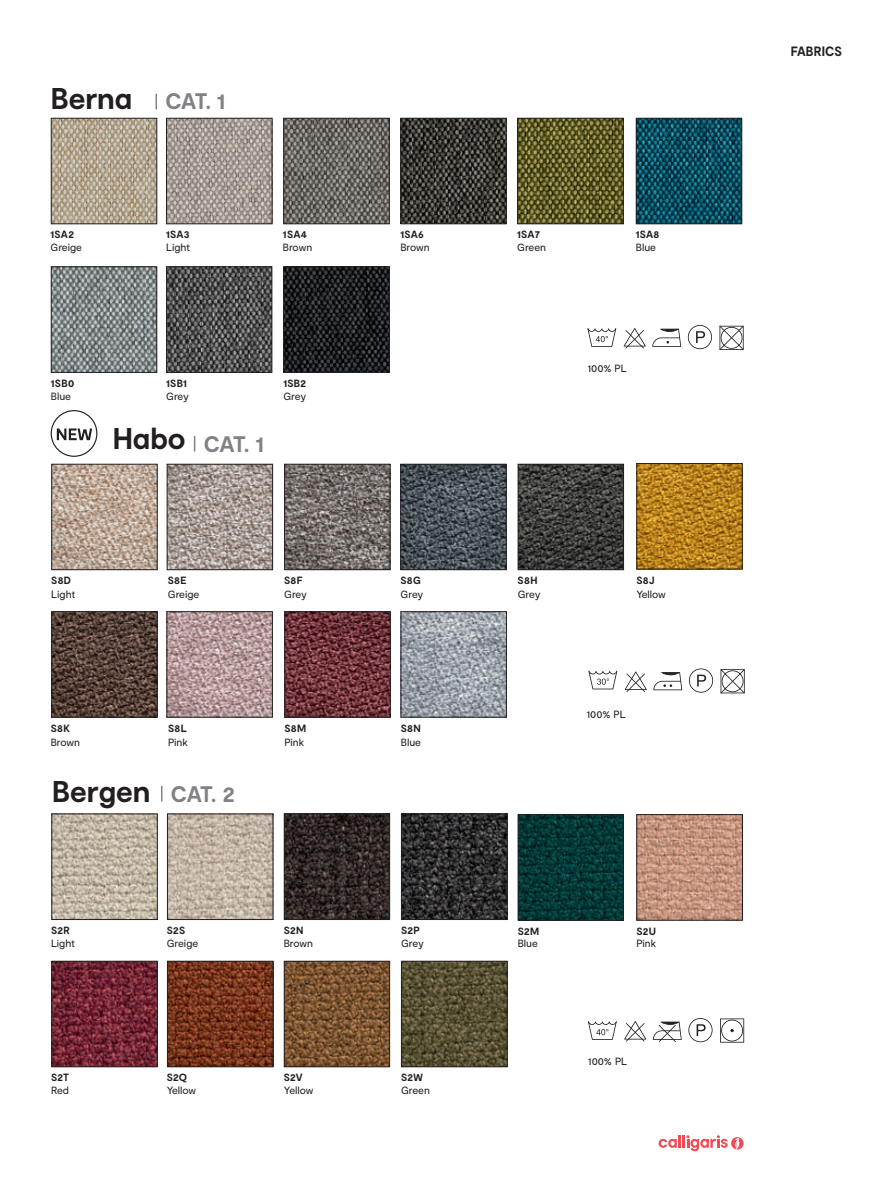
<style>
.page{position:relative;width:893px;height:1191px;background:#fff}
.page>*{position:absolute;margin:0;border:0;box-sizing:border-box;transform-origin:0 0}
.t1{font:700 30px "Calligaris";letter-spacing:-.005em;color:#231f20}
.t2{font:700 22.5px "Calligaris";letter-spacing:-.05em;color:#808285}
.t3{font:700 13.5px "Calligaris";letter-spacing:.005em;color:#231f20;scale:.95 1}
.t4{font:10.5px "Calligaris";letter-spacing:-.005em;color:#231f20}
.t5{font:700 10.5px "Calligaris";letter-spacing:.03em;color:#231f20}
</style>
<div class="page">
<svg style="left:659px;top:1135px;width:85px;height:16px"></svg>
<svg style="left:587px;top:328px;width:29px;height:19px"></svg>
<svg style="left:624px;top:328px;width:22px;height:20px"></svg>
<svg style="left:652px;top:329px;width:29px;height:18px"></svg>
<svg style="left:688px;top:325px;width:24px;height:24px"></svg>
<svg style="left:719px;top:326px;width:25px;height:24px"></svg>
<img style="left:53px;top:120px;width:102px;height:102px">
<div style="left:51px;top:118px;width:106px;height:106px;border:1px solid #231f20"></div>
<img style="left:519px;top:120px;width:103px;height:102px">
<div style="left:517px;top:118px;width:107px;height:106px;border:1px solid #231f20"></div>
<img style="left:285px;top:120px;width:103px;height:102px">
<div style="left:283px;top:118px;width:107px;height:106px;border:1px solid #231f20"></div>
<img style="left:168px;top:120px;width:102px;height:102px">
<div style="left:166px;top:118px;width:106px;height:106px;border:1px solid #231f20"></div>
<img style="left:402px;top:120px;width:103px;height:102px">
<div style="left:400px;top:118px;width:107px;height:106px;border:1px solid #231f20"></div>
<img style="left:638px;top:120px;width:102px;height:102px">
<div style="left:636px;top:118px;width:106px;height:106px;border:1px solid #231f20"></div>
<img style="left:285px;top:268px;width:103px;height:103px">
<div style="left:283px;top:266px;width:107px;height:107px;border:1px solid #231f20"></div>
<img style="left:168px;top:268px;width:102px;height:103px">
<div style="left:166px;top:266px;width:106px;height:107px;border:1px solid #231f20"></div>
<img style="left:53px;top:268px;width:102px;height:103px">
<div style="left:51px;top:266px;width:106px;height:107px;border:1px solid #231f20"></div>
<svg style="left:156px;top:94px;width:1px;height:15px"></svg>
<svg style="left:194px;top:436px;width:1px;height:15px"></svg>
<svg style="left:588px;top:1021px;width:29px;height:19px"></svg>
<svg style="left:624px;top:1021px;width:22px;height:20px"></svg>
<svg style="left:653px;top:1021px;width:29px;height:21px"></svg>
<svg style="left:688px;top:1018px;width:24px;height:24px"></svg>
<svg style="left:720px;top:1018px;width:24px;height:24px"></svg>
<img style="left:53px;top:815px;width:103px;height:103px">
<div style="left:51px;top:813px;width:107px;height:107px;border:1px solid #231f20"></div>
<img style="left:53px;top:962px;width:103px;height:103px">
<div style="left:51px;top:960px;width:107px;height:107px;border:1px solid #231f20"></div>
<img style="left:169px;top:815px;width:102px;height:103px">
<div style="left:167px;top:813px;width:106px;height:107px;border:1px solid #231f20"></div>
<img style="left:169px;top:962px;width:102px;height:103px">
<div style="left:167px;top:960px;width:106px;height:107px;border:1px solid #231f20"></div>
<img style="left:403px;top:815px;width:103px;height:103px">
<div style="left:401px;top:813px;width:107px;height:107px;border:1px solid #231f20"></div>
<img style="left:403px;top:962px;width:103px;height:103px">
<div style="left:401px;top:960px;width:107px;height:107px;border:1px solid #231f20"></div>
<img style="left:286px;top:815px;width:102px;height:103px">
<div style="left:284px;top:813px;width:106px;height:107px;border:1px solid #231f20"></div>
<img style="left:286px;top:962px;width:102px;height:103px">
<div style="left:284px;top:960px;width:106px;height:107px;border:1px solid #231f20"></div>
<img style="left:638px;top:816px;width:103px;height:102px">
<div style="left:636px;top:814px;width:107px;height:106px;border:1px solid #231f20"></div>
<img style="left:520px;top:816px;width:102px;height:102px">
<div style="left:518px;top:814px;width:106px;height:106px;border:1px solid #231f20"></div>
<svg style="left:161px;top:786px;width:1px;height:15px"></svg>
<img style="left:53px;top:466px;width:103px;height:102px">
<div style="left:51px;top:464px;width:107px;height:106px;border:1px solid #231f20"></div>
<img style="left:520px;top:466px;width:102px;height:102px">
<div style="left:518px;top:464px;width:106px;height:106px;border:1px solid #231f20"></div>
<img style="left:286px;top:466px;width:102px;height:102px">
<div style="left:284px;top:464px;width:106px;height:106px;border:1px solid #231f20"></div>
<img style="left:169px;top:466px;width:102px;height:102px">
<div style="left:167px;top:464px;width:106px;height:106px;border:1px solid #231f20"></div>
<img style="left:402px;top:466px;width:103px;height:102px">
<div style="left:400px;top:464px;width:107px;height:106px;border:1px solid #231f20"></div>
<img style="left:638px;top:465px;width:103px;height:102px">
<div style="left:636px;top:463px;width:107px;height:106px;border:1px solid #231f20"></div>
<img style="left:286px;top:613px;width:103px;height:102px">
<div style="left:284px;top:611px;width:107px;height:106px;border:1px solid #231f20"></div>
<img style="left:402px;top:613px;width:103px;height:102px">
<div style="left:400px;top:611px;width:107px;height:106px;border:1px solid #231f20"></div>
<img style="left:168px;top:613px;width:103px;height:102px">
<div style="left:166px;top:611px;width:107px;height:106px;border:1px solid #231f20"></div>
<img style="left:53px;top:613px;width:103px;height:102px">
<div style="left:51px;top:611px;width:107px;height:106px;border:1px solid #231f20"></div>
<div style="left:51px;top:410px;width:46px;height:47px;border:1px solid #231f20;border-radius:50%"></div>
<svg style="left:57px;top:428px;width:35px;height:12px"></svg>
<svg style="left:588px;top:670px;width:29px;height:19px"></svg>
<svg style="left:625px;top:671px;width:22px;height:21px"></svg>
<svg style="left:653px;top:672px;width:29px;height:18px"></svg>
<svg style="left:689px;top:668px;width:24px;height:24px"></svg>
<svg style="left:720px;top:669px;width:25px;height:24px"></svg>
<h1 class="t1" style="left:51px;top:80px;width:83px">Berna</h1>
<h2 class="t2" style="left:165px;top:88px;width:61px">CAT. 1</h2>
<p class="t5" style="left:50px;top:228px;width:25px">1SA2</p>
<p class="t5" style="left:166px;top:228px;width:25px">1SA3</p>
<p class="t5" style="left:401px;top:228px;width:25px">1SA6</p>
<p class="t5" style="left:283px;top:228px;width:25px">1SA4</p>
<p class="t5" style="left:517px;top:228px;width:24px">1SA7</p>
<p class="t5" style="left:636px;top:228px;width:25px">1SA8</p>
<p class="t4" style="left:50px;top:241px;width:33px">Greige</p>
<p class="t4" style="left:166px;top:241px;width:25px">Light</p>
<p class="t4" style="left:283px;top:241px;width:31px">Brown</p>
<p class="t4" style="left:401px;top:241px;width:31px">Brown</p>
<p class="t4" style="left:517px;top:241px;width:30px">Green</p>
<p class="t4" style="left:636px;top:241px;width:22px">Blue</p>
<p class="t5" style="left:51px;top:377px;width:25px">1SB0</p>
<p class="t5" style="left:166px;top:377px;width:22px">1SB1</p>
<p class="t5" style="left:283px;top:377px;width:24px">1SB2</p>
<p class="t4" style="left:51px;top:389px;width:22px">Blue</p>
<p class="t4" style="left:283px;top:389px;width:24px">Grey</p>
<p class="t4" style="left:166px;top:389px;width:24px">Grey</p>
<h1 class="t1" style="left:113px;top:420px;width:74px">Habo</h1>
<h2 class="t2" style="left:204px;top:430px;width:61px">CAT. 1</h2>
<p class="t4" style="left:588px;top:361px;width:40px">100% PL</p>
<p class="t5" style="left:51px;top:574px;width:21px">S8D</p>
<p class="t5" style="left:168px;top:573px;width:20px">S8E</p>
<p class="t5" style="left:400px;top:574px;width:22px">S8G</p>
<p class="t5" style="left:518px;top:574px;width:21px">S8H</p>
<p class="t5" style="left:284px;top:574px;width:20px">S8F</p>
<p class="t5" style="left:636px;top:573px;width:20px">S8J</p>
<p class="t4" style="left:51px;top:588px;width:25px">Light</p>
<p class="t4" style="left:168px;top:587px;width:33px">Greige</p>
<p class="t4" style="left:400px;top:588px;width:24px">Grey</p>
<p class="t4" style="left:518px;top:588px;width:24px">Grey</p>
<p class="t4" style="left:284px;top:588px;width:24px">Grey</p>
<p class="t4" style="left:636px;top:587px;width:31px">Yellow</p>
<p class="t5" style="left:51px;top:722px;width:21px">S8K</p>
<p class="t5" style="left:284px;top:721px;width:23px">S8M</p>
<p class="t5" style="left:401px;top:721px;width:21px">S8N</p>
<p class="t5" style="left:168px;top:721px;width:20px">S8L</p>
<p class="t4" style="left:51px;top:736px;width:31px">Brown</p>
<p class="t4" style="left:168px;top:735px;width:21px">Pink</p>
<p class="t4" style="left:284px;top:735px;width:21px">Pink</p>
<p class="t4" style="left:401px;top:735px;width:22px">Blue</p>
<h1 class="t1" style="left:52px;top:772px;width:100px">Bergen</h1>
<h2 class="t2" style="left:171px;top:779px;width:66px">CAT. 2</h2>
<p class="t5" style="left:51px;top:923px;width:20px">S2R</p>
<p class="t4" style="left:51px;top:936px;width:25px">Light</p>
<p class="t5" style="left:167px;top:923px;width:20px">S2S</p>
<p class="t4" style="left:167px;top:936px;width:33px">Greige</p>
<p class="t5" style="left:284px;top:923px;width:21px">S2N</p>
<p class="t4" style="left:284px;top:936px;width:31px">Brown</p>
<p class="t5" style="left:401px;top:923px;width:20px">S2P</p>
<p class="t4" style="left:401px;top:936px;width:24px">Grey</p>
<p class="t5" style="left:51px;top:1071px;width:20px">S2T</p>
<p class="t4" style="left:51px;top:1083px;width:19px">Red</p>
<p class="t5" style="left:167px;top:1071px;width:22px">S2Q</p>
<p class="t4" style="left:167px;top:1083px;width:31px">Yellow</p>
<p class="t5" style="left:284px;top:1071px;width:20px">S2V</p>
<p class="t4" style="left:284px;top:1083px;width:31px">Yellow</p>
<p class="t5" style="left:401px;top:1071px;width:23px">S2W</p>
<p class="t4" style="left:401px;top:1083px;width:30px">Green</p>
<p class="t4" style="left:587px;top:708px;width:40px">100% PL</p>
<p class="t5" style="left:518px;top:924px;width:23px">S2M</p>
<p class="t4" style="left:518px;top:937px;width:22px">Blue</p>
<p class="t5" style="left:636px;top:924px;width:21px">S2U</p>
<p class="t4" style="left:636px;top:937px;width:21px">Pink</p>
<p class="t4" style="left:588px;top:1054px;width:40px">100% PL</p>
<p class="t3" style="left:791px;top:42px;width:55px">FABRICS</p>
</div>
